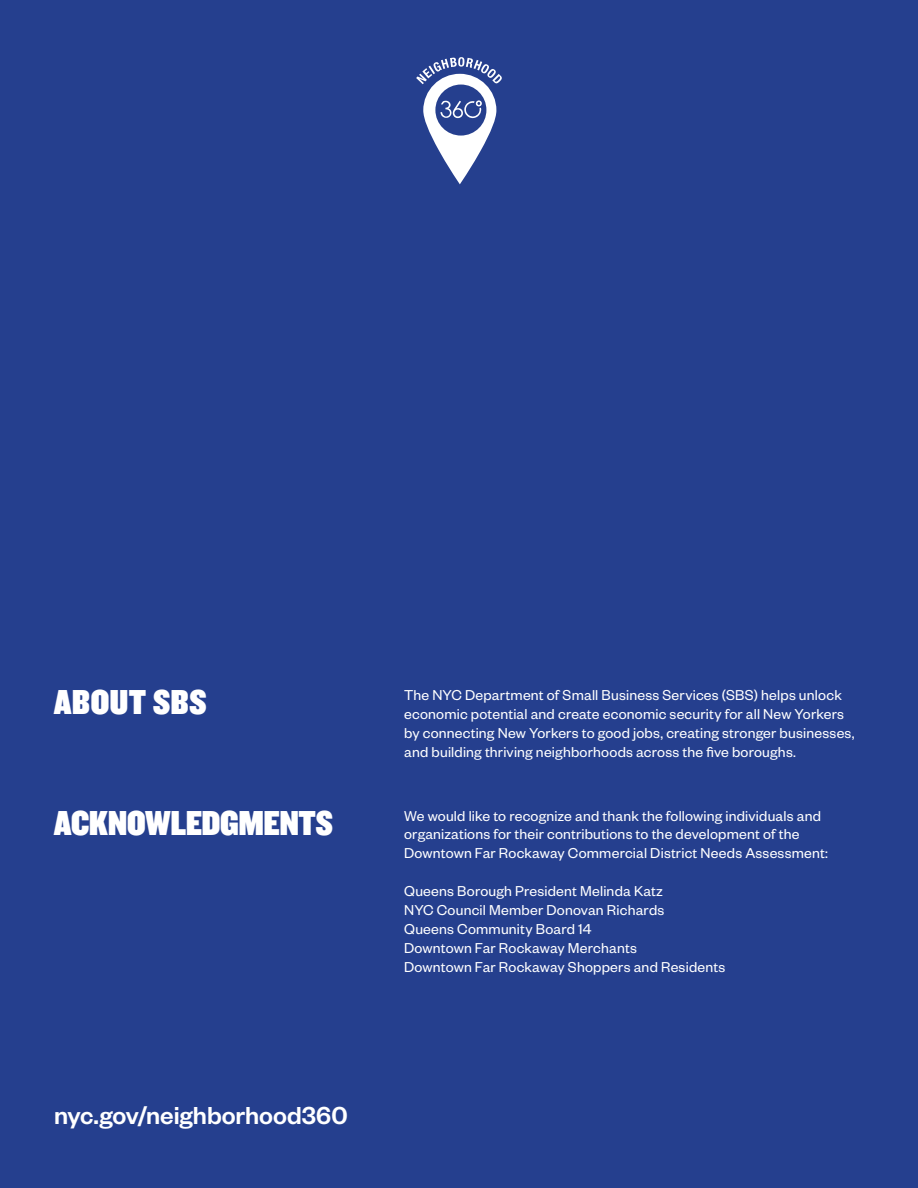
<style>
.page{position:relative;width:918px;height:1188px;background:#253f8e}
.page>*{position:absolute;margin:0;border:0;box-sizing:border-box;transform-origin:0 0}
.t1{font:36px "Knockout HTF90 Ultmt Welterwt";letter-spacing:.005em;color:#fff}
.t2{font:500 27px "Founders Grotesk";color:#fff}
.t3{font:15.75px/18.9px "Founders Grotesk";letter-spacing:.015em;color:#fff}
</style>
<div class="page">
<svg style="left:416px;top:57px;width:86px;height:127px"></svg>
<h1 class="t1" style="left:54px;top:683px;width:154px">ABOUT SBS</h1>
<h1 class="t1" style="left:54px;top:803px;width:280px">ACKNOWLEDGMENTS</h1>
<h2 class="t2" style="left:54px;top:1099px;width:295px">nyc.gov/neighborhood360</h2>
<p class="t3" style="left:404px;top:685px;width:452px">The NYC Department of Small Business Services (SBS) helps unlock economic potential and create economic security for all New Yorkers by connecting New Yorkers to good jobs, creating stronger businesses, and building thriving neighborhoods across the five boroughs.</p>
<p class="t3" style="left:404px;top:805px;width:425px">We would like to recognize and thank the following individuals and organizations for their contributions to the development of the<br>Downtown Far Rockaway Commercial District Needs Assessment:</p>
<p class="t3" style="left:404px;top:881px;width:323px">Queens Borough President Melinda Katz<br>NYC Council Member Donovan Richards<br>Queens Community Board 14<br>Downtown Far Rockaway Merchants<br>Downtown Far Rockaway Shoppers and Residents</p>
</div>
